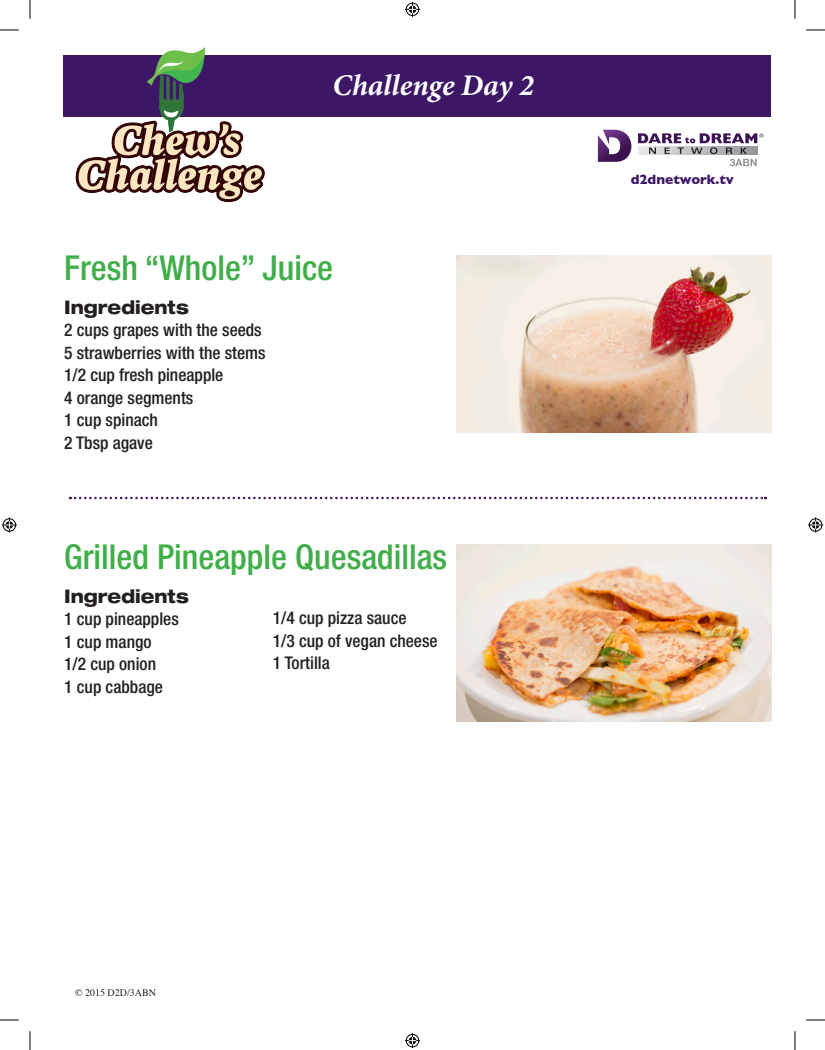
<style>
.page{position:relative;width:825px;height:1050px;background:#fff}
.page>*{position:absolute;margin:0;border:0;box-sizing:border-box;transform-origin:0 0}
.t1{font:500 condensed 34.38px "Helvetica Neue LT Pro";color:#40ae49}
.t2{font:italic 700 30px "Minion Pro";color:#fff}
.t3{font:800 expanded 18.75px "Helvetica Neue LT Pro";color:#231f20;scale:.9 1}
.t4{font:500 condensed 17.5px/22.5px "Helvetica Neue LT Pro";color:#231f20}
.t5{font:700 13.75px "Gill Sans";color:#3c1765}
.t6{font:10px "Times";color:#231f20}
</style>
<div class="page">
<div style="left:64px;top:55px;width:707px;height:62px;background:#3c1765"></div>
<img style="left:63px;top:47px;width:202px;height:156px">
<svg style="left:598px;top:130px;width:33px;height:32px"></svg>
<svg style="left:638px;top:133px;width:126px;height:33px"></svg>
<img style="left:456px;top:256px;width:315px;height:177px">
<img style="left:456px;top:545px;width:315px;height:177px">
<svg style="left:70px;top:497px;width:696px;height:2px"></svg>
<svg style="left:0;top:29px;width:19px;height:2px"></svg>
<svg style="left:806px;top:29px;width:19px;height:2px"></svg>
<svg style="left:0;top:1019px;width:19px;height:2px"></svg>
<svg style="left:806px;top:1019px;width:19px;height:2px"></svg>
<svg style="left:29px;top:0;width:2px;height:19px"></svg>
<svg style="left:29px;top:1031px;width:2px;height:19px"></svg>
<svg style="left:794px;top:0;width:2px;height:19px"></svg>
<svg style="left:794px;top:1031px;width:2px;height:19px"></svg>
<svg style="left:405px;top:2px;width:15px;height:15px"></svg>
<svg style="left:405px;top:1033px;width:15px;height:15px"></svg>
<svg style="left:2px;top:518px;width:15px;height:14px"></svg>
<svg style="left:808px;top:518px;width:15px;height:14px"></svg>
<h2 class="t2" style="left:333px;top:64px;width:203px">Challenge Day 2</h2>
<h1 class="t1" style="left:64px;top:248px;width:270px">Fresh “Whole” Juice</h1>
<p class="t3" style="left:64px;top:295px;width:140px">Ingredients</p>
<p class="t4" style="left:64px;top:319px;width:203px">2 cups grapes with the seeds<br>5 strawberries with the stems<br>1/2 cup fresh pineapple<br>4 orange segments<br>1 cup spinach<br>2 Tbsp agave</p>
<h1 class="t1" style="left:64px;top:537px;width:385px">Grilled Pineapple Quesadillas</h1>
<p class="t3" style="left:64px;top:584px;width:140px">Ingredients</p>
<p class="t4" style="left:64px;top:608px;width:116px">1 cup pineapples<br>1 cup mango<br>1/2 cup onion<br>1 cup cabbage</p>
<p class="t4" style="left:273px;top:607px;width:166px">1/4 cup pizza sauce<br>1/3 cup of vegan cheese<br>1 Tortilla</p>
<p class="t5" style="left:631px;top:169px;width:105px">d2dnetwork.tv</p>
<p class="t6" style="left:75px;top:983px;width:82px">© 2015 D2D/3ABN</p>
</div>
